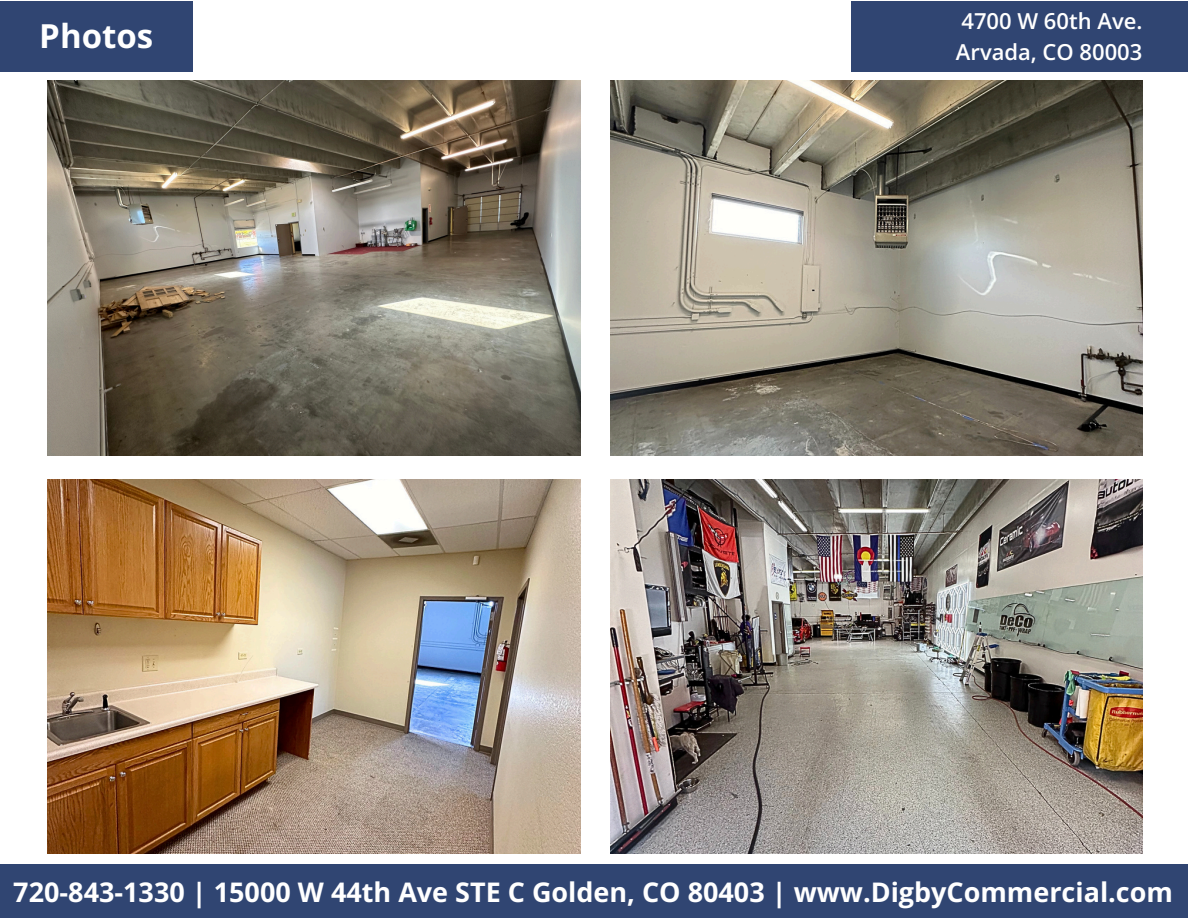
<style>
.page{position:relative;width:1188px;height:918px;background:#fff}
.page>*{position:absolute;margin:0;border:0;box-sizing:border-box;transform-origin:0 0}
.t1{font:700 33px "Open Sans";color:#fff}
.t2{font:700 27px "Open Sans";color:#fff}
.t3{font:600 22.05px "Open Sans";color:#fff}
</style>
<div class="page">
<div style="left:851px;top:1px;width:337px;height:71px;background:#304572"></div>
<img style="left:48px;top:81px;width:532px;height:375px">
<div style="left:0;top:865px;width:1188px;height:53px;background:#304572"></div>
<div style="left:0;top:1px;width:193px;height:71px;background:#304572"></div>
<img style="left:610px;top:81px;width:532px;height:375px">
<img style="left:610px;top:479px;width:532px;height:375px">
<img style="left:48px;top:479px;width:532px;height:375px">
<p class="t1" style="left:39px;top:13px;width:115px">Photos</p>
<p class="t3" style="left:961px;top:6px;width:182px">4700 W 60th Ave.</p>
<p class="t3" style="left:956px;top:36px;width:188px">Arvada, CO 80003</p>
<h2 class="t2" style="left:13px;top:873px;width:1161px">720-843-1330 | 15000 W 44th Ave STE C Golden, CO 80403 | www.DigbyCommercial.com</h2>
</div>
